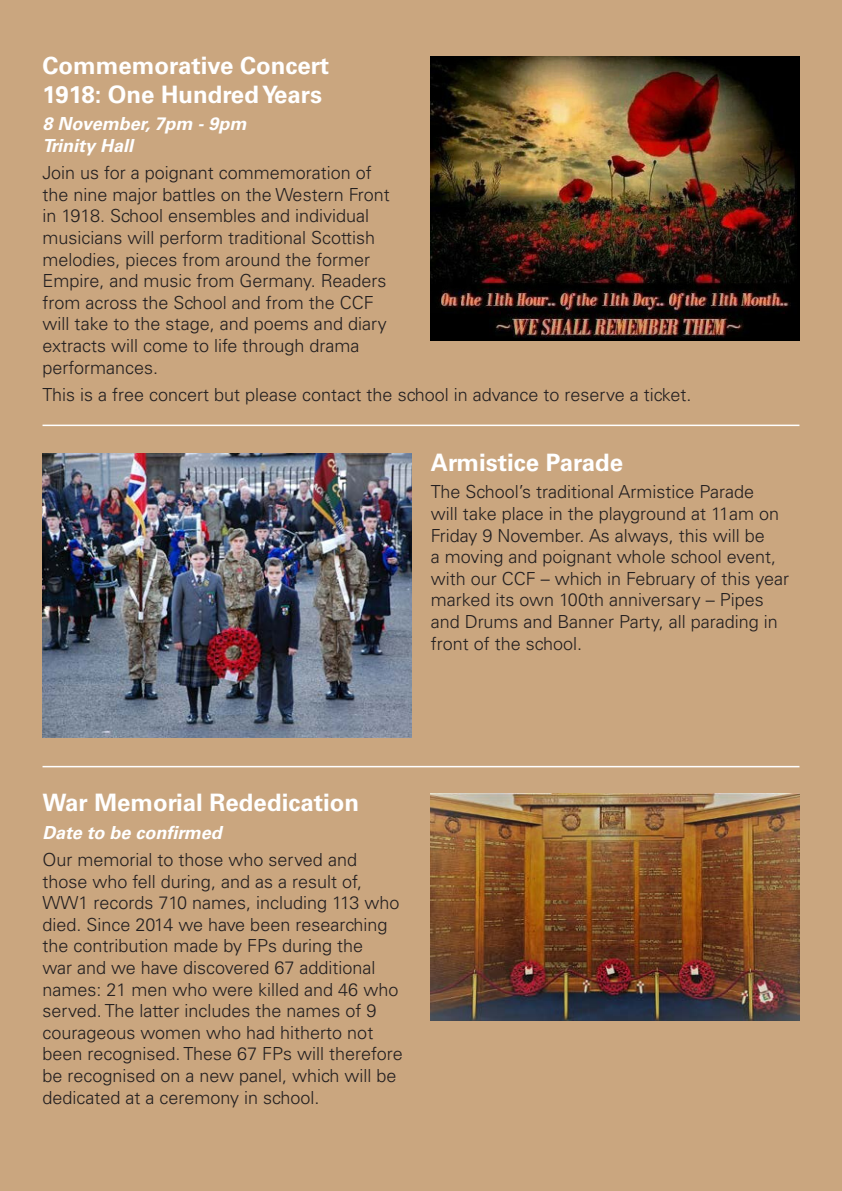
<style>
.page{position:relative;width:842px;height:1191px;background:#caa67f}
.page>*{position:absolute;margin:0;border:0;box-sizing:border-box;transform-origin:0 0}
.t1{font:700 24px/28.8px "Univers LT Std";color:#fff}
.t2{font:300 18px/21.6px "Univers LT Std";color:#231f20}
.t3{font:italic 700 18px/21.6px "Univers LT Std";color:#fff}
</style>
<div class="page">
<img style="left:43px;top:454px;width:368px;height:283px">
<img style="left:431px;top:794px;width:368px;height:226px">
<img style="left:431px;top:57px;width:368px;height:283px">
<hr style="left:43px;top:424px;width:756px;height:2px;background:#fff">
<hr style="left:43px;top:766px;width:756px;height:1px;background:#fff">
<h1 class="t1" style="left:43px;top:51px;width:288px">Commemorative Concert<br>1918: One Hundred Years</h1>
<p class="t3" style="left:43px;top:113px;width:206px">8 November, 7pm - 9pm<br>Trinity Hall</p>
<p class="t2" style="left:43px;top:162px;width:349px">Join us for a poignant commemoration of the nine major battles on the Western Front in 1918. School ensembles and individual musicians will perform traditional Scottish melodies, pieces from around the former Empire, and music from Germany. Readers from across the School and from the CCF will take to the stage, and poems and diary extracts will come to life through drama performances.</p>
<p class="t2" style="left:43px;top:384px;width:651px">This is a free concert but please contact the school in advance to reserve a ticket.</p>
<h1 class="t1" style="left:431px;top:448px;width:194px">Armistice Parade</h1>
<p class="t2" style="left:431px;top:481px;width:360px">The School’s traditional Armistice Parade<br>will take place in the playground at 11am on Friday 9 November. As always, this will be<br>a moving and poignant whole school event, with our CCF – which in February of this year marked its own 100th anniversary – Pipes and Drums and Banner Party, all parading in front of the school.</p>
<h1 class="t1" style="left:43px;top:788px;width:318px">War Memorial Rededication</h1>
<p class="t3" style="left:43px;top:822px;width:181px">Date to be confirmed</p>
<p class="t2" style="left:43px;top:848px;width:362px">Our memorial to those who served and those who fell during, and as a result of, WW1 records 710 names, including 113 who died. Since 2014 we have been researching the contribution made by FPs during the<br>war and we have discovered 67 additional names: 21 men who were killed and 46 who served. The latter includes the names of 9 courageous women who had hitherto not been recognised. These 67 FPs will therefore be recognised on a new panel, which will be dedicated at a ceremony in school.</p>
</div>
